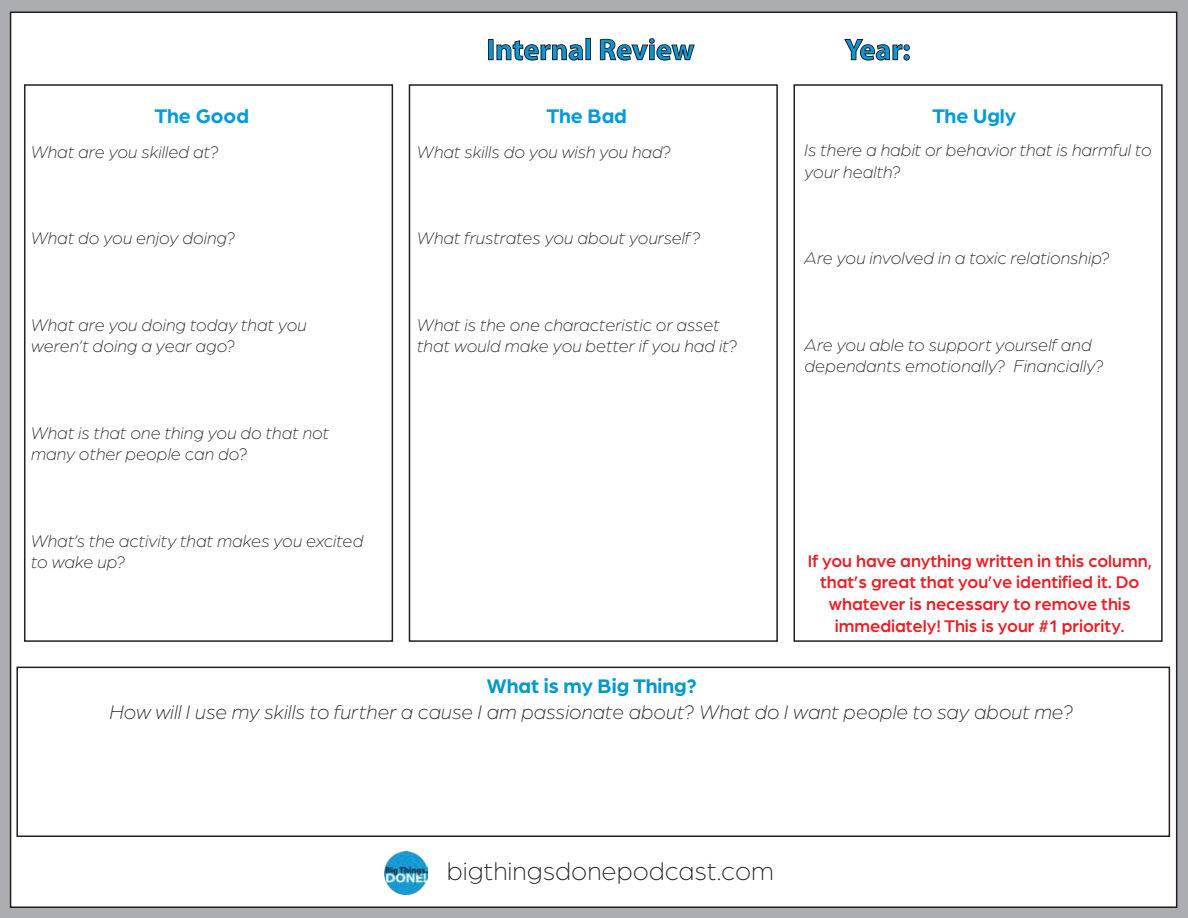
<style>
.page{position:relative;width:1188px;height:918px;background:#abadb0}
.page>*{position:absolute;margin:0;border:0;box-sizing:border-box;transform-origin:0 0}
.t1{font:700 30px "Myriad Pro";color:#009adc}
.t2{font:300 27px "Arboria";color:#231f20}
.t3{font:italic 300 21px "Arboria";color:#231f20}
.t4{font:700 21px "Arboria";color:#009adc}
.t5{font:700 21px "Arboria";color:#0099cd}
.t6{font:italic 300 18px/21.6px "Arboria";color:#231f20}
.t7{font:500 18px/21.6px "Arboria";color:#ed1d24;text-align:center}
</style>
<div class="page">
<div style="left:10px;top:12px;width:1167px;height:896px;background:#fff;border:2px solid #231f20"></div>
<div style="left:24px;top:84px;width:369px;height:558px;background:#fff;border:2px solid #231f20"></div>
<div style="left:409px;top:84px;width:369px;height:558px;background:#fff;border:2px solid #231f20"></div>
<div style="left:488px;top:39px;width:5px;height:21px;border:1px solid #231f20"></div>
<svg style="left:497px;top:40px;width:86px;height:20px"></svg>
<div style="left:586px;top:38px;width:5px;height:22px;border:1px solid #231f20"></div>
<svg style="left:600px;top:38px;width:95px;height:23px"></svg>
<svg style="left:844px;top:39px;width:66px;height:21px"></svg>
<div style="left:793px;top:84px;width:370px;height:558px;background:#fff;border:2px solid #231f20"></div>
<div style="left:16px;top:667px;width:1154px;height:170px;border:2px solid #231f20"></div>
<img style="left:384px;top:851px;width:44px;height:44px">
<p class="t4" style="left:155px;top:101px;width:96px">The Good</p>
<p class="t6" style="left:31px;top:141px;width:190px">What are you skilled at?</p>
<p class="t6" style="left:31px;top:227px;width:207px">What do you enjoy doing?</p>
<p class="t6" style="left:31px;top:313px;width:277px">What are you doing today that you weren’t doing a year ago?</p>
<p class="t6" style="left:31px;top:421px;width:300px">What is that one thing you do that not many other people can do?</p>
<p class="t6" style="left:31px;top:529px;width:334px">What’s the activity that makes you excited to wake up?</p>
<h1 class="t1" style="left:487px;top:30px;width:209px">Internal Review</h1>
<h1 class="t1" style="left:845px;top:30px;width:67px">Year:</h1>
<p class="t4" style="left:546px;top:101px;width:82px">The Bad</p>
<p class="t6" style="left:417px;top:141px;width:256px">What skills do you wish you had?</p>
<p class="t6" style="left:417px;top:227px;width:285px">What frustrates you about yourself?</p>
<p class="t6" style="left:417px;top:313px;width:322px">What is the one characteristic or asset that would make you better if you had it?</p>
<p class="t4" style="left:932px;top:101px;width:86px">The Ugly</p>
<p class="t6" style="left:805px;top:139px;width:349px">Is there a habit or behavior that is harmful to your health?</p>
<p class="t6" style="left:805px;top:247px;width:307px">Are you involved in a toxic relationship?</p>
<p class="t6" style="left:805px;top:333px;width:301px">Are you able to support yourself and dependants emotionally? Financially?</p>
<p class="t7" style="left:808px;top:549px;width:346px">If you have anything written in this column, that’s great that you’ve identified it. Do whatever is necessary to remove this immediately! This is your #1 priority.</p>
<p class="t5" style="left:487px;top:672px;width:211px">What is my Big Thing?</p>
<p class="t3" style="left:110px;top:699px;width:966px">How will I use my skills to further a cause I am passionate about? What do I want people to say about me?</p>
<h2 class="t2" style="left:447px;top:854px;width:328px">bigthingsdonepodcast.com</h2>
</div>
